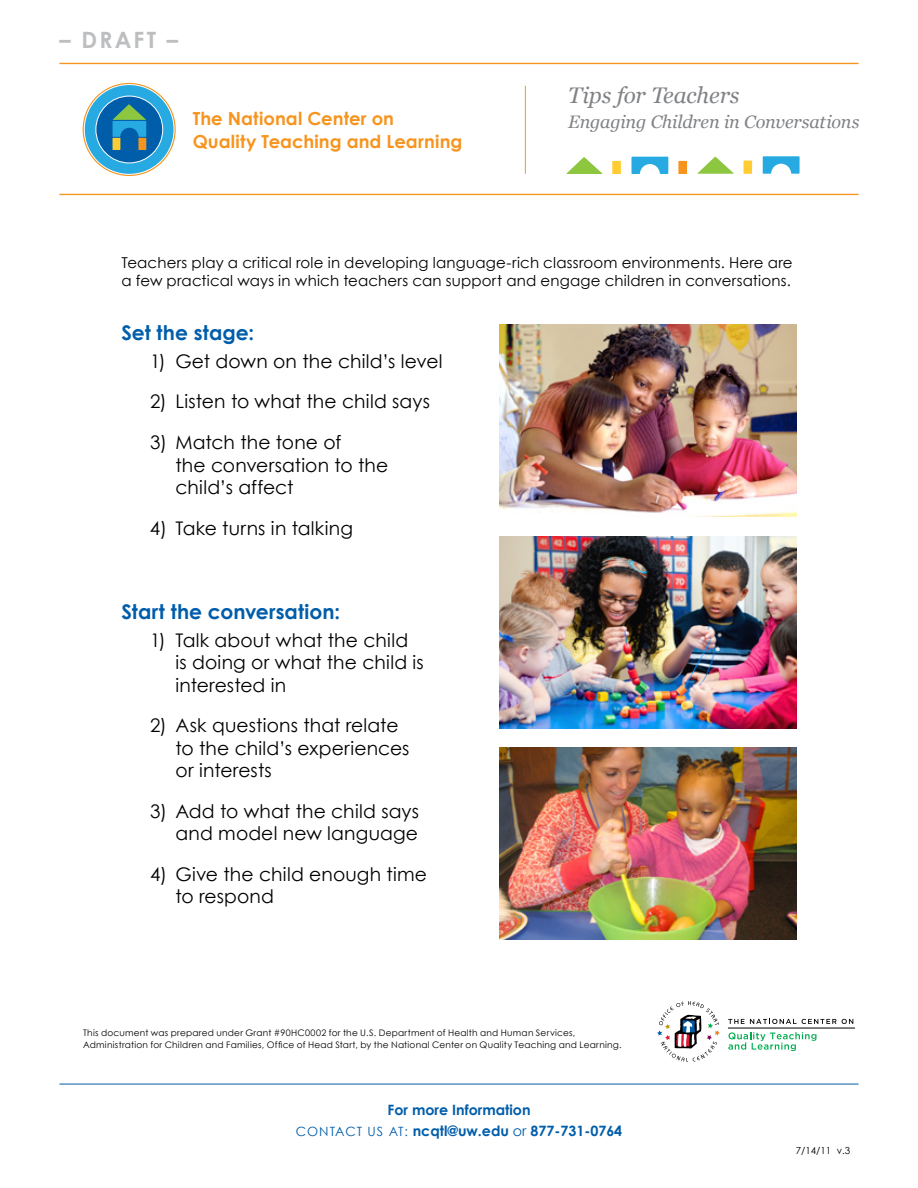
<style>
.page{position:relative;width:918px;height:1188px;background:#fff}
.page>*{position:absolute;margin:0;border:0;box-sizing:border-box;transform-origin:0 0}
.t1{font:italic 22.5px "Georgia";letter-spacing:-.01em;color:#808285}
.t2{font:700 22.5px "Century Gothic";color:#bcbec0}
.t3{font:700 20.25px "Century Gothic";letter-spacing:.005em;color:#005daa}
.t4{font:18.75px/22.5px "Century Gothic";letter-spacing:.01em;color:#000}
.t5{font:700 18px/23px "Century Gothic";letter-spacing:.005em;color:#f7941e}
.t6{font:italic 18px "Georgia";letter-spacing:-.01em;color:#808285}
.t7{font:15px/18.6px "Century Gothic";letter-spacing:.015em;color:#000}
.t8{font:700 14.25px/21px "Century Gothic";color:#005daa;text-align:center}
.t9{font:9.75px "Century Gothic";color:#000}
.t10{font:9px/12px "Century Gothic";letter-spacing:.025em;color:#000}
.s1{font-weight:400;font-size:12.75px}
.s2{font-weight:400}
</style>
<div class="page">
<svg style="left:83px;top:83px;width:93px;height:93px"></svg>
<div style="left:84px;top:85px;width:90px;height:89px;background:#27aae1;border-radius:50%"></div>
<div style="left:96px;top:96px;width:67px;height:67px;background:#005daa;border-radius:50%"></div>
<div style="left:96px;top:96px;width:67px;height:67px;border:1px solid #fff;border-radius:50%"></div>
<div style="left:113px;top:138px;width:7px;height:12px;background:#ffcc31"></div>
<svg style="left:112px;top:104px;width:34px;height:33px"></svg>
<div style="left:138px;top:138px;width:8px;height:12px;background:#f7941e"></div>
<hr style="left:59px;top:63px;width:800px;height:1px;background:#f7941e">
<hr style="left:59px;top:194px;width:800px;height:1px;background:#f7941e">
<hr style="left:525px;top:86px;width:1px;height:88px;background:#f7941e">
<svg style="left:566px;top:157px;width:37px;height:17px"></svg>
<div style="left:612px;top:161px;width:9px;height:13px;background:#ffcc31"></div>
<svg style="left:631px;top:157px;width:37px;height:17px"></svg>
<div style="left:678px;top:161px;width:9px;height:13px;background:#f7941e"></div>
<svg style="left:698px;top:156px;width:36px;height:18px"></svg>
<div style="left:744px;top:161px;width:8px;height:13px;background:#ffcc31"></div>
<svg style="left:763px;top:156px;width:37px;height:18px"></svg>
<hr style="left:59px;top:1084px;width:800px;height:1px;background:#005daa">
<svg style="left:728px;top:1019px;width:125px;height:5px"></svg>
<hr style="left:728px;top:1028px;width:127px;height:1px;background:#000">
<svg style="left:728px;top:1032px;width:88px;height:19px"></svg>
<svg style="left:657px;top:1001px;width:63px;height:61px"></svg>
<img style="left:500px;top:536px;width:296px;height:192px">
<img style="left:500px;top:748px;width:296px;height:192px">
<img style="left:500px;top:325px;width:296px;height:192px">
<p class="t2" style="left:59px;top:25px;width:120px">– Draft –</p>
<p class="t5" style="left:193px;top:107px;width:271px">The National Center on<br>Quality Teaching and Learning</p>
<p class="t1" style="left:568px;top:81px;width:173px">Tips for Teachers</p>
<p class="t6" style="left:568px;top:111px;width:293px">Engaging Children in Conversations</p>
<p class="t7" style="left:122px;top:253px;width:673px">Teachers play a critical role in developing language-rich classroom environments. Here are a few practical ways in which teachers can support and engage children in conversations.</p>
<p class="t3" style="left:122px;top:320px;width:134px">Set the stage:</p>
<p class="t4" style="left:150px;top:350px;width:294px">1) Get down on the child’s level</p>
<p class="t4" style="left:150px;top:390px;width:281px">2) Listen to what the child says</p>
<p class="t4" style="left:176px;top:431px;width:214px;text-indent:-26px">3) Match the tone of<br>the conversation to the child’s affect</p>
<p class="t4" style="left:150px;top:516px;width:205px">4) Take turns in talking</p>
<p class="t3" style="left:122px;top:599px;width:220px">Start the conversation:</p>
<p class="t4" style="left:176px;top:628px;width:250px;text-indent:-26px">1) Talk about what the child is doing or what the child is interested in</p>
<p class="t4" style="left:176px;top:714px;width:236px;text-indent:-26px">2) Ask questions that relate to the child’s experiences or interests</p>
<p class="t4" style="left:150px;top:800px;width:271px;text-align:right">3) Add to what the child says and model new language</p>
<p class="t4" style="left:176px;top:863px;width:253px;text-indent:-26px">4) Give the child enough time to respond</p>
<p class="t10" style="left:83px;top:1026px;width:540px">This document was prepared under Grant #90HC0002 for the U .S. Department of Health and Human Services,<br>Administration for Children and Families, Office of Head Start, by the National Center on Quality Teaching and Learning.</p>
<p class="t8" style="left:296px;top:1099px;width:328px">For more Information<br><span class="s1">Contact us at :</span> ncqtl@uw.edu <span class="s2">or</span> 877-731-0764</p>
<p class="t9" style="left:796px;top:1145px;width:56px">7/14/11 v.3</p>
</div>
